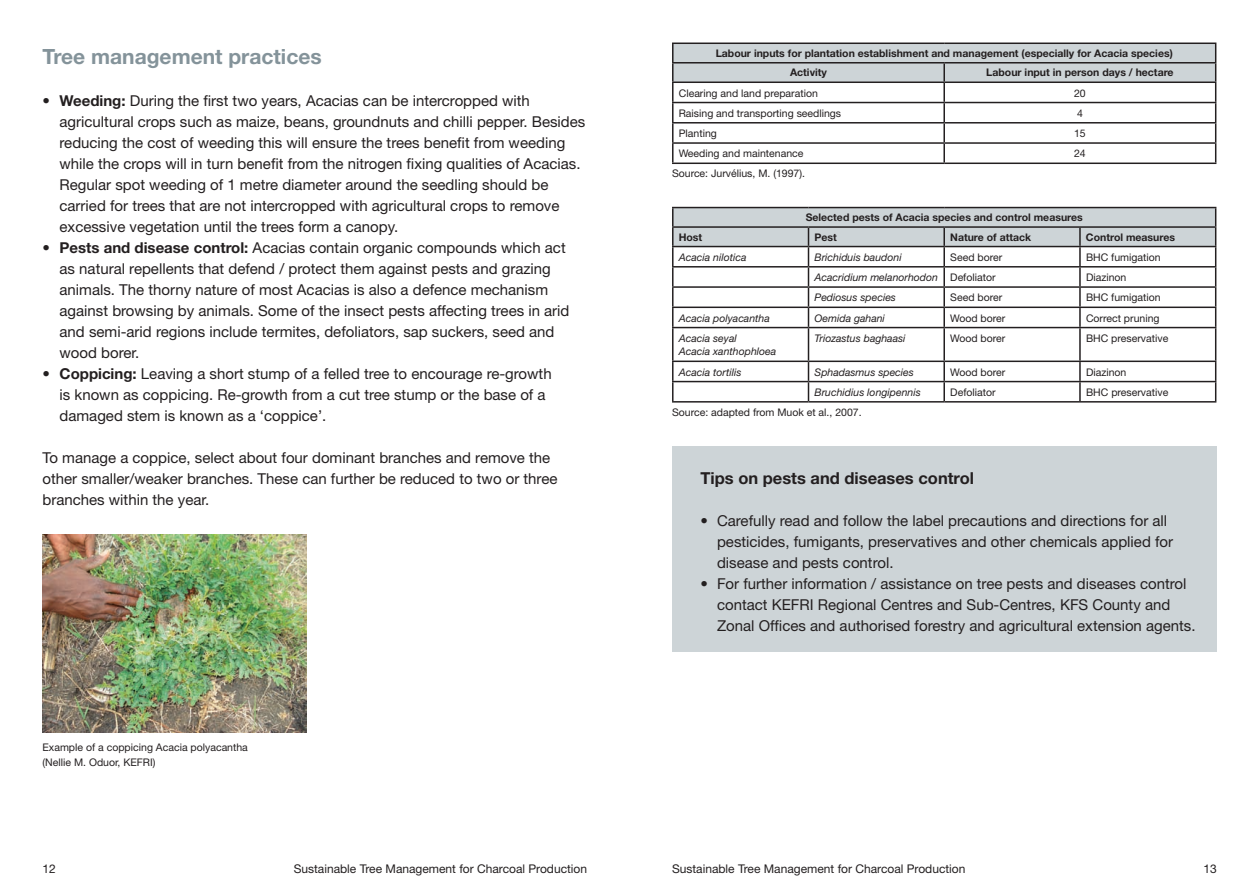
<style>
.page{position:relative;width:1259px;height:893px;background:#fff}
.page>*{position:absolute;margin:0;border:0;box-sizing:border-box;transform-origin:0 0}
.Sub_Head{font:700 21px "Helvetica Neue LT Std";color:#84939a}
.Bold{font:700 16.5px "Helvetica Neue LT Std";color:#231f20}
.Bullet_Points{font:15px/21px "Helvetica Neue LT";color:#231f20}
.Body_Copy{font:15px/21px "Helvetica Neue LT";color:#231f20}
.t1{font:12px "Helvetica Neue LT";color:#231f20}
.Numbered_footnote{font:10.5px "Helvetica Neue LT";color:#231f20}
.Numbered_footnote-2{font:700 10.5px "Helvetica Neue LT Std";color:#231f20}
.Numbered_footnote-3{font:italic 10.5px "Helvetica Neue LT";color:#231f20}
.Caption2{font:10.5px/15px "Helvetica Neue LT";color:#231f20}
.s1{font-family:"Helvetica Neue LT Std";font-weight:700}
</style>
<div class="page">
<div style="left:672px;top:446px;width:544px;height:206px;background:#cdd4d7"></div>
<svg style="left:672px;top:43px;width:544px;height:120px"></svg>
<hr style="left:672px;top:163px;width:272px;height:1px;background:#231f20">
<hr style="left:944px;top:163px;width:272px;height:1px;background:#231f20">
<hr style="left:672px;top:207px;width:136px;height:1px;background:#231f20">
<hr style="left:808px;top:207px;width:136px;height:1px;background:#231f20">
<hr style="left:944px;top:207px;width:136px;height:1px;background:#231f20">
<hr style="left:1080px;top:207px;width:136px;height:1px;background:#231f20">
<svg style="left:672px;top:208px;width:544px;height:119px"></svg>
<hr style="left:672px;top:327px;width:136px;height:1px;background:#231f20">
<hr style="left:672px;top:328px;width:1px;height:33px;background:#231f20">
<hr style="left:808px;top:327px;width:136px;height:1px;background:#231f20">
<hr style="left:807px;top:328px;width:2px;height:33px;background:#231f20">
<hr style="left:944px;top:327px;width:136px;height:1px;background:#231f20">
<hr style="left:943px;top:328px;width:2px;height:33px;background:#231f20">
<hr style="left:1080px;top:327px;width:136px;height:1px;background:#231f20">
<hr style="left:1079px;top:328px;width:1px;height:33px;background:#231f20">
<hr style="left:1215px;top:328px;width:1px;height:33px;background:#231f20">
<hr style="left:672px;top:361px;width:136px;height:1px;background:#231f20">
<hr style="left:808px;top:361px;width:136px;height:1px;background:#231f20">
<hr style="left:944px;top:361px;width:136px;height:1px;background:#231f20">
<hr style="left:1080px;top:361px;width:136px;height:1px;background:#231f20">
<hr style="left:672px;top:381px;width:136px;height:1px;background:#231f20">
<svg style="left:672px;top:362px;width:1px;height:39px"></svg>
<hr style="left:808px;top:381px;width:136px;height:1px;background:#231f20">
<svg style="left:807px;top:362px;width:2px;height:39px"></svg>
<hr style="left:944px;top:381px;width:136px;height:1px;background:#231f20">
<svg style="left:943px;top:362px;width:2px;height:39px"></svg>
<hr style="left:1080px;top:381px;width:136px;height:1px;background:#231f20">
<svg style="left:1079px;top:362px;width:1px;height:39px"></svg>
<svg style="left:1215px;top:362px;width:1px;height:39px"></svg>
<hr style="left:672px;top:401px;width:136px;height:2px;background:#231f20">
<hr style="left:808px;top:401px;width:136px;height:2px;background:#231f20">
<hr style="left:944px;top:401px;width:136px;height:2px;background:#231f20">
<hr style="left:1080px;top:401px;width:136px;height:2px;background:#231f20">
<img style="left:43px;top:535px;width:263px;height:198px">
<p class="Sub_Head" style="left:43px;top:43px;width:281px">Tree management practices</p>
<p class="Bullet_Points" style="left:60px;top:89px;width:527px;text-indent:-17px">• <span class="s1">Weeding:</span> During the first two years, Acacias can be intercropped with agricultural crops such as maize, beans, groundnuts and chilli pepper. Besides reducing the cost of weeding this will ensure the trees benefit from weeding while the crops will in turn benefit from the nitrogen fixing qualities of Acacias.<br>Regular spot weeding of 1 metre diameter around the seedling should be carried for trees that are not intercropped with agricultural crops to remove excessive vegetation until the trees form a canopy.</p>
<p class="Bullet_Points" style="left:60px;top:236px;width:511px;text-indent:-17px">• <span class="s1">Pests and disease control:</span> Acacias contain organic compounds which act as natural repellents that defend / protect them against pests and grazing animals. The thorny nature of most Acacias is also a defence mechanism against browsing by animals. Some of the insect pests affecting trees in arid and semi-arid regions include termites, defoliators, sap suckers, seed and wood borer.</p>
<p class="Bullet_Points" style="left:60px;top:362px;width:493px;text-indent:-17px">• <span class="s1">Coppicing:</span> Leaving a short stump of a felled tree to encourage re-growth is known as coppicing. Re-growth from a cut tree stump or the base of a damaged stem is known as a ‘coppice’.</p>
<p class="Body_Copy" style="left:43px;top:446px;width:516px">To manage a coppice, select about four dominant branches and remove the other smaller/weaker branches. These can further be reduced to two or three branches within the year.</p>
<p class="Caption2" style="left:43px;top:739px;width:207px">Example of a coppicing Acacia polyacantha (Nellie M. Oduor, KEFRI)</p>
<p class="Numbered_footnote-2" style="left:715px;top:47px;width:458px">Labour inputs for plantation establishment and management (especially for Acacia species)</p>
<p class="Numbered_footnote-2" style="left:790px;top:66px;width:38px">Activity</p>
<p class="Numbered_footnote-2" style="left:986px;top:66px;width:189px">Labour input in person days / hectare</p>
<p class="Numbered_footnote" style="left:679px;top:87px;width:141px">Clearing and land preparation</p>
<p class="Numbered_footnote" style="left:1074px;top:87px;width:13px">20</p>
<p class="Numbered_footnote" style="left:679px;top:107px;width:164px">Raising and transporting seedlings</p>
<p class="Numbered_footnote" style="left:1077px;top:107px;width:7px">4</p>
<p class="Numbered_footnote" style="left:679px;top:127px;width:40px">Planting</p>
<p class="Numbered_footnote" style="left:1074px;top:127px;width:13px">15</p>
<p class="Numbered_footnote" style="left:679px;top:147px;width:126px">Weeding and maintenance</p>
<p class="Numbered_footnote" style="left:1074px;top:147px;width:13px">24</p>
<p class="Caption2" style="left:672px;top:166px;width:135px">Source: Jurvélius, M. (1997).</p>
<p class="Numbered_footnote-2" style="left:805px;top:211px;width:279px">Selected pests of Acacia species and control measures</p>
<p class="Numbered_footnote-2" style="left:679px;top:230px;width:25px">Host</p>
<p class="Numbered_footnote-2" style="left:814px;top:230px;width:24px">Pest</p>
<p class="Numbered_footnote-2" style="left:950px;top:230px;width:82px">Nature of attack</p>
<p class="Numbered_footnote-2" style="left:1086px;top:230px;width:91px">Control measures</p>
<p class="Numbered_footnote-3" style="left:679px;top:251px;width:69px">Acacia nilotica</p>
<p class="Numbered_footnote-3" style="left:814px;top:251px;width:89px">Brichiduis baudoni</p>
<p class="Numbered_footnote" style="left:950px;top:251px;width:53px">Seed borer</p>
<p class="Numbered_footnote" style="left:1086px;top:251px;width:76px">BHC fumigation</p>
<p class="Numbered_footnote-3" style="left:814px;top:271px;width:125px">Acacridium melanorhodon</p>
<p class="Numbered_footnote" style="left:950px;top:271px;width:47px">Defoliator</p>
<p class="Numbered_footnote" style="left:1086px;top:271px;width:42px">Diazinon</p>
<p class="Numbered_footnote-3" style="left:814px;top:291px;width:83px">Pediosus species</p>
<p class="Numbered_footnote" style="left:950px;top:291px;width:53px">Seed borer</p>
<p class="Numbered_footnote" style="left:1086px;top:291px;width:76px">BHC fumigation</p>
<p class="Numbered_footnote-3" style="left:679px;top:311px;width:93px">Acacia polyacantha</p>
<p class="Numbered_footnote-3" style="left:814px;top:311px;width:72px">Oemida gahani</p>
<p class="Numbered_footnote" style="left:950px;top:312px;width:57px">Wood borer</p>
<p class="Numbered_footnote" style="left:1086px;top:312px;width:75px">Correct pruning</p>
<p class="Numbered_footnote-3" style="left:679px;top:332px;width:59px">Acacia seyal</p>
<p class="Numbered_footnote-3" style="left:679px;top:345px;width:99px">Acacia xanthophloea</p>
<p class="Numbered_footnote-3" style="left:814px;top:332px;width:93px">Triozastus baghaasi</p>
<p class="Numbered_footnote" style="left:950px;top:332px;width:57px">Wood borer</p>
<p class="Numbered_footnote" style="left:1086px;top:332px;width:84px">BHC preservative</p>
<p class="Numbered_footnote-3" style="left:679px;top:366px;width:64px">Acacia tortilis</p>
<p class="Numbered_footnote-3" style="left:814px;top:366px;width:101px">Sphadasmus species</p>
<p class="Numbered_footnote" style="left:950px;top:366px;width:57px">Wood borer</p>
<p class="Numbered_footnote" style="left:1086px;top:366px;width:42px">Diazinon</p>
<p class="Numbered_footnote-3" style="left:814px;top:386px;width:108px">Bruchidius longipennis</p>
<p class="Numbered_footnote" style="left:950px;top:386px;width:47px">Defoliator</p>
<p class="Numbered_footnote" style="left:1086px;top:386px;width:84px">BHC preservative</p>
<p class="Caption2" style="left:672px;top:404px;width:191px">Source: adapted from Muok et al., 2007.</p>
<p class="Bold" style="left:700px;top:467px;width:275px">Tips on pests and diseases control</p>
<p class="Bullet_Points" style="left:717px;top:509px;width:457px;text-indent:-16px">• Carefully read and follow the label precautions and directions for all pesticides, fumigants, preservatives and other chemicals applied for disease and pests control.</p>
<p class="Bullet_Points" style="left:717px;top:572px;width:480px;text-indent:-16px">• For further information / assistance on tree pests and diseases control contact KEFRI Regional Centres and Sub-Centres, KFS County and<br>Zonal Offices and authorised forestry and agricultural extension agents.</p>
<p class="t1" style="left:43px;top:861px;width:15px">12</p>
<p class="t1" style="left:294px;top:861px;width:295px">Sustainable Tree Management for Charcoal Production</p>
<p class="t1" style="left:672px;top:861px;width:295px">Sustainable Tree Management for Charcoal Production</p>
<p class="t1" style="left:1203px;top:861px;width:15px">13</p>
</div>
